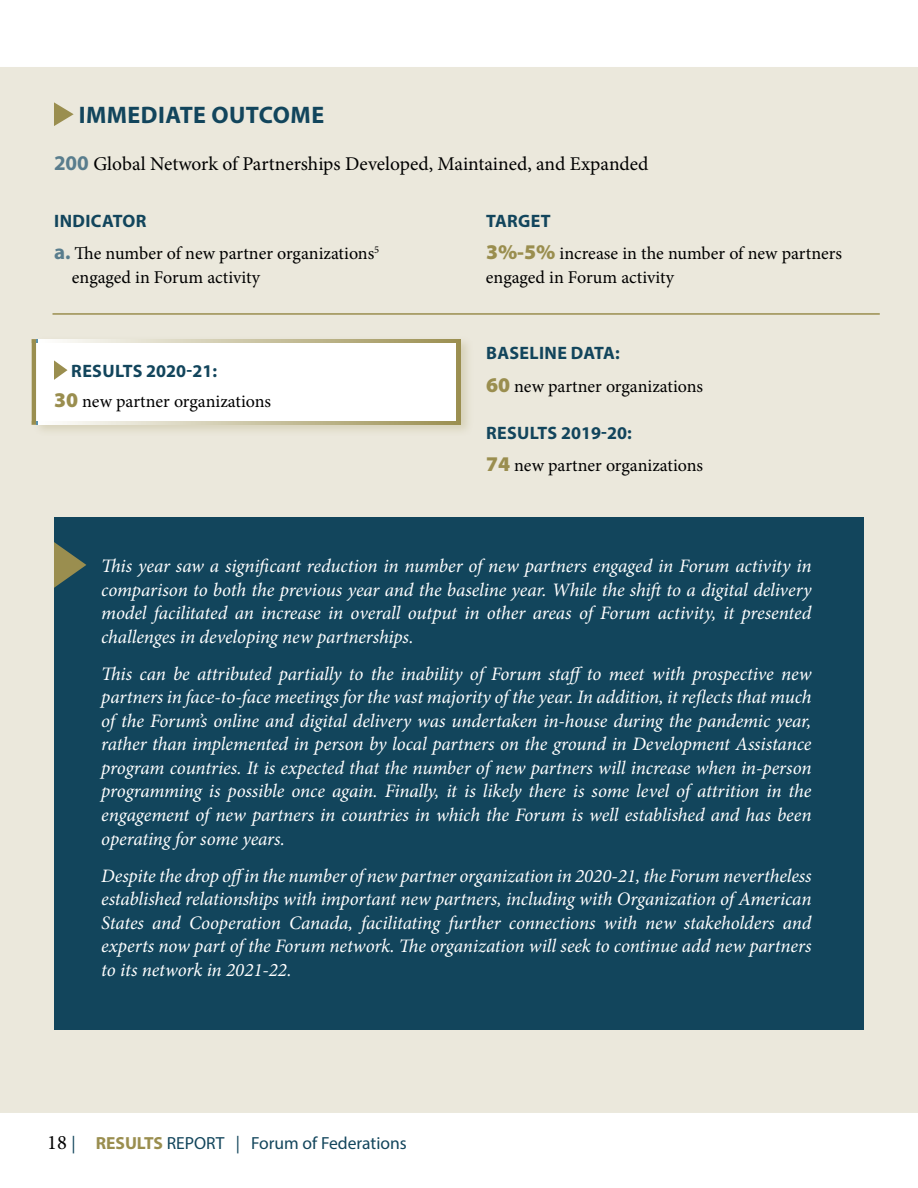
<style>
.page{position:relative;width:918px;height:1188px;background:#fff}
.page>*{position:absolute;margin:0;border:0;box-sizing:border-box;transform-origin:0 0}
.t1{font:700 24px "Myriad Pro";letter-spacing:.02em;color:#12455c}
.t2{font:19.5px "Minion Pro";letter-spacing:-.005em;color:#000}
.t3{font:italic 19.05px/23.5px "Minion Pro";letter-spacing:-.005em;color:#fff;text-align:justify}
.t4{font:18px/24px "Minion Pro";color:#000}
.t5{font:700 18px "Myriad Pro";letter-spacing:.02em;color:#12455c}
.t6{font:17.55px "Myriad Pro";color:#12455c}
.s1{font-family:"Myriad Pro";font-weight:700;font-size:21px;color:#597d8d}
.s2{font-family:"Myriad Pro";font-weight:900;font-size:21px;color:#9a8e4f}
.s3{font-family:"Minion Pro";font-size:20.55px;color:#000}
.s4{font-weight:700;color:#9a8e4f}
</style>
<div class="page">
<div style="left:0;top:67px;width:918px;height:1045px;background:#ebe8dc"></div>
<div style="left:33px;top:336px;width:441px;height:102px;background:#9a8e4f;opacity:.24"></div>
<div style="left:36px;top:339px;width:424px;height:85px;background:linear-gradient(to right,#fff,#9b8f51)"></div>
<div style="left:32px;top:343px;width:424px;height:77px;background:#fff"></div>
<hr style="left:32px;top:339px;width:4px;height:86px;background:#9a8e4f">
<svg style="left:54px;top:102px;width:20px;height:24px"></svg>
<svg style="left:54px;top:360px;width:14px;height:20px"></svg>
<div style="left:54px;top:518px;width:810px;height:177px;background:#12455c"></div>
<div style="left:54px;top:625px;width:810px;height:272px;background:#12455c"></div>
<div style="left:54px;top:827px;width:810px;height:203px;background:#12455c"></div>
<svg style="left:54px;top:542px;width:32px;height:46px"></svg>
<hr style="left:52px;top:313px;width:828px;height:2px;background:#9a8e4f">
<p class="t1" style="left:79px;top:99px;width:247px">IMMEDIATE OUTCOME</p>
<p class="t2" style="left:54px;top:151px;width:596px"><span class="s1">200</span> Global Network of Partnerships Developed, Maintained, and Expanded</p>
<p class="t5" style="left:54px;top:209px;width:94px">INDICATOR</p>
<p class="t4" style="left:72px;top:242px;width:309px;text-indent:-18px"><span class="s1">a.</span> The number of new partner organizations<sup>5 </sup>engaged in Forum activity</p>
<p class="t5" style="left:486px;top:209px;width:66px">TARGET</p>
<p class="t4" style="left:486px;top:242px;width:358px;line-height:23.5px"><span class="s2">3%-5%</span> increase in the number of new partners engaged in Forum activity</p>
<p class="t5" style="left:71px;top:359px;width:147px">RESULTS 2020-21:</p>
<p class="t4" style="left:54px;top:389px;width:219px"><span class="s2">30</span> new partner organizations</p>
<p class="t5" style="left:486px;top:342px;width:135px">BASELINE DATA:</p>
<p class="t4" style="left:486px;top:375px;width:219px"><span class="s2">60</span> new partner organizations</p>
<p class="t5" style="left:486px;top:421px;width:147px">RESULTS 2019-20:</p>
<p class="t4" style="left:486px;top:453px;width:219px"><span class="s2">74</span> new partner organizations</p>
<p class="t3" style="left:101px;top:554px;width:712px">This year saw a significant reduction in number of new partners engaged in Forum activity in comparison to both the previous year and the baseline year. While the shift to a digital delivery model facilitated an increase in overall output in other areas of Forum activity, it presented challenges in developing new partnerships.</p>
<p class="t3" style="left:101px;top:662px;width:712px">This can be attributed partially to the inability of Forum staff to meet with prospective new partners in face-to-face meetings for the vast majority of the year. In addition, it reflects that much of the Forum’s online and digital delivery was undertaken in-house during the pandemic year, rather than implemented in person by local partners on the ground in Development Assistance program countries. It is expected that the number of new partners will increase when in-person programming is possible once again. Finally, it is likely there is some level of attrition in the engagement of new partners in countries in which the Forum is well established and has been operating for some years.</p>
<p class="t3" style="left:101px;top:864px;width:712px">Despite the drop offin the number of new partner organization in 2020-21, the Forum nevertheless established relationships with important new partners, including with Organization of American States and Cooperation Canada, facilitating further connections with new stakeholders and experts now part of the Forum network. The organization will seek to continue add new partners to its network in 2021-22.</p>
<p class="t6" style="left:47px;top:1133px;width:361px"><span class="s3">18</span> | <span class="s4">RESULTS</span> REPORT | Forum of Federations</p>
</div>
